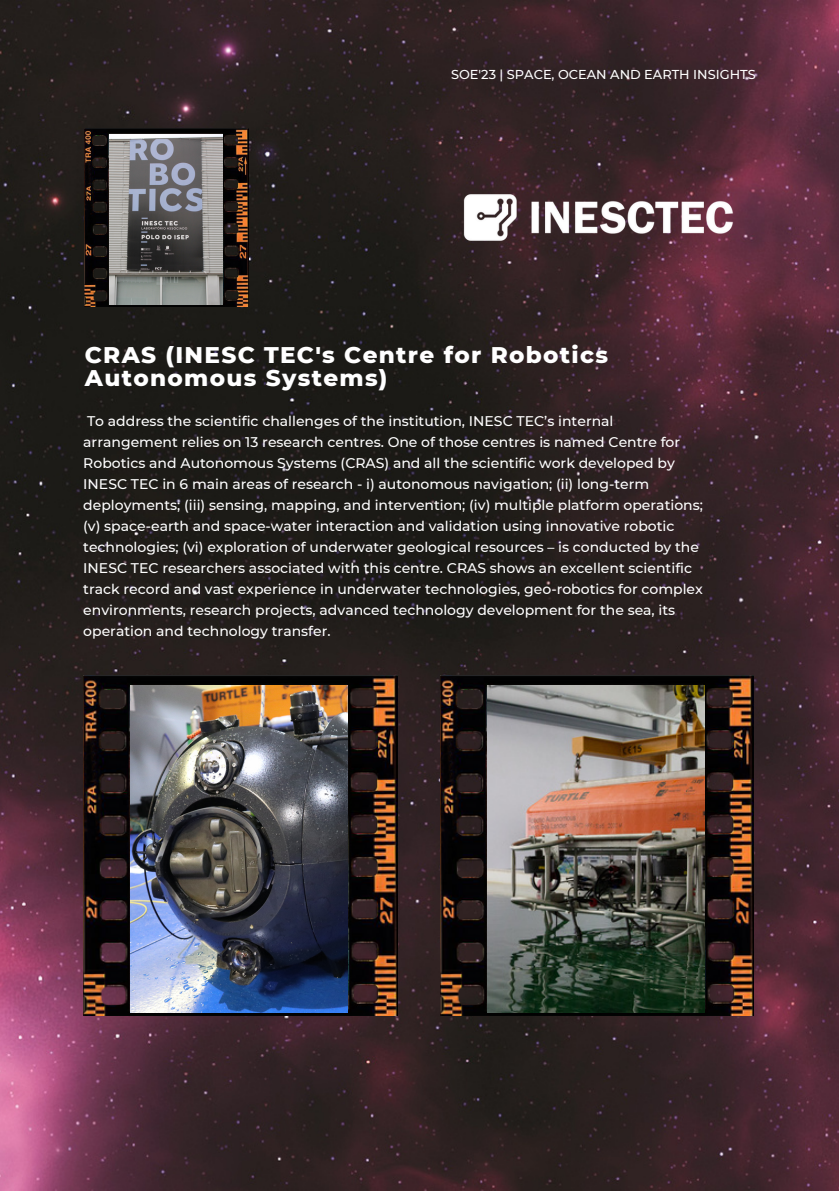
<style>
.page{position:relative;width:839px;height:1191px;background:#fff}
.page>*{position:absolute;margin:0;border:0;box-sizing:border-box;transform-origin:0 0}
.t1{font:800 23.2px/22.4px "Montserrat";letter-spacing:.055em;color:#fff}
.t2{font:500 14px/21px "Montserrat";color:#fff}
.t3{font:500 12.8px "Montserrat";color:#fff}
</style>
<div class="page">
<img style="left:0;top:0;width:838px;height:1191px">
<img style="left:441px;top:172px;width:314px;height:91px">
<img style="left:85px;top:129px;width:163px;height:178px">
<img style="left:109px;top:134px;width:113px;height:171px">
<img style="left:84px;top:675px;width:313px;height:341px">
<img style="left:131px;top:685px;width:216px;height:327px">
<img style="left:440px;top:675px;width:313px;height:341px">
<img style="left:487px;top:685px;width:217px;height:327px">
<p class="t3" style="left:451px;top:67px;width:306px">SOE'23 | SPACE, OCEAN AND EARTH INSIGHTS</p>
<p class="t1" style="left:85px;top:344px;width:524px">CRAS (INESC TEC's Centre for Robotics<br>Autonomous Systems)</p>
<p class="t2" style="left:83px;top:411px;width:621px">To address the scientific challenges of the institution, INESC TEC’s internal arrangement relies on 13 research centres. One of those centres is named Centre for Robotics and Autonomous Systems (CRAS) and all the scientific work developed by INESC TEC in 6 main areas of research - i) autonomous navigation; (ii) long-term deployments; (iii) sensing, mapping, and intervention; (iv) multiple platform operations; (v) space-earth and space-water interaction and validation using innovative robotic technologies; (vi) exploration of underwater geological resources – is conducted by the INESC TEC researchers associated with this centre. CRAS shows an excellent scientific track record and vast experience in underwater technologies, geo-robotics for complex environments, research projects, advanced technology development for the sea, its operation and technology transfer.</p>
</div>
